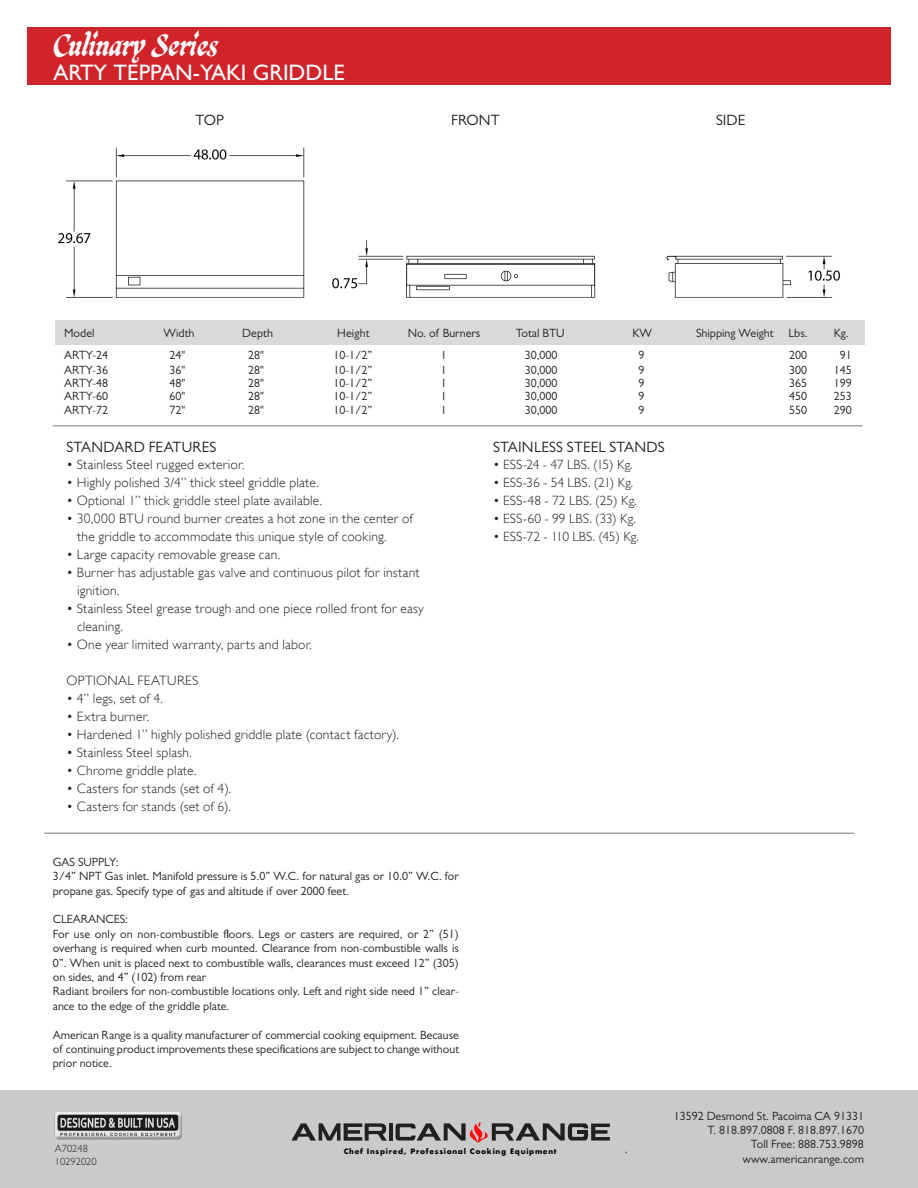
<style>
.page{position:relative;width:918px;height:1188px;background:#fff}
.page>*{position:absolute;margin:0;border:0;box-sizing:border-box;transform-origin:0 0}
.t1{font:27px "Caligraf Black PERSONALUSE";color:#fff}
.t2{font:500 22.5px "Gill Sans MT Pro";color:#fff}
.t3{font:15px "Gill Sans MT Pro";letter-spacing:.015em;color:#231f20}
.t4{font:300 13.5px/18px "Gill Sans";letter-spacing:.015em;color:#231f20}
.t5{font:300 13.5px "Gill Sans MT Pro";letter-spacing:.005em;color:#231f20}
.t6{font:12px/14.4px "Gill Sans MT Pro";color:#231f20}
.t7{font:300 10.5px "Gill Sans MT Pro";color:#231f20}
.t8{font:700 7.2px "Futura";letter-spacing:.1em;color:#000}
</style>
<div class="page">
<img style="left:58px;top:147px;width:783px;height:151px">
<div style="left:55px;top:321px;width:810px;height:24px;background:#d8d9db"></div>
<hr style="left:53px;top:425px;width:810px;height:1px;background:#76787b">
<hr style="left:44px;top:833px;width:810px;height:1px;background:#727477">
<div style="left:0;top:1091px;width:918px;height:97px;background:#c9cacc"></div>
<hr style="left:389px;top:1123px;width:4px;height:18px;background:#231f20">
<svg style="left:291px;top:1123px;width:96px;height:18px"></svg>
<svg style="left:396px;top:1122px;width:214px;height:21px"></svg>
<img style="left:55px;top:1112px;width:127px;height:28px">
<div style="left:27px;top:27px;width:864px;height:58px;background:#d1232a"></div>
<p class="t1" style="left:53px;top:21px;width:167px">Culinary Series</p>
<p class="t2" style="left:53px;top:59px;width:293px">ARTY TEPPAN-YAKI GRIDDLE</p>
<p class="t3" style="left:195px;top:111px;width:30px">TOP</p>
<p class="t3" style="left:451px;top:111px;width:50px">FRONT</p>
<p class="t3" style="left:716px;top:111px;width:31px">SIDE</p>
<p class="t6" style="left:64px;top:325px;width:32px">Model</p>
<p class="t6" style="left:164px;top:325px;width:32px">Width</p>
<p class="t6" style="left:242px;top:325px;width:32px">Depth</p>
<p class="t6" style="left:337px;top:325px;width:34px">Height</p>
<p class="t6" style="left:408px;top:325px;width:74px">No. of Burners</p>
<p class="t6" style="left:516px;top:325px;width:50px">Total BTU</p>
<p class="t6" style="left:632px;top:325px;width:21px">KW</p>
<p class="t6" style="left:696px;top:325px;width:113px">Shipping Weight Lbs.</p>
<p class="t6" style="left:834px;top:325px;width:16px">Kg.</p>
<p class="t6" style="left:64px;top:348px;width:46px">ARTY-24</p>
<p class="t6" style="left:170px;top:348px;width:17px">24"</p>
<p class="t6" style="left:248px;top:348px;width:17px">28"</p>
<p class="t6" style="left:333px;top:348px;width:41px">10-1/2”</p>
<p class="t6" style="left:441px;top:348px;width:7px">1</p>
<p class="t6" style="left:525px;top:348px;width:34px">30,000</p>
<p class="t6" style="left:638px;top:348px;width:7px">9</p>
<p class="t6" style="left:789px;top:348px;width:19px">200</p>
<p class="t6" style="left:840px;top:348px;width:13px">91</p>
<p class="t6" style="left:64px;top:363px;width:46px">ARTY-36</p>
<p class="t6" style="left:170px;top:363px;width:17px">36"</p>
<p class="t6" style="left:248px;top:363px;width:17px">28"</p>
<p class="t6" style="left:333px;top:363px;width:41px">10-1/2”</p>
<p class="t6" style="left:441px;top:363px;width:7px">1</p>
<p class="t6" style="left:525px;top:363px;width:34px">30,000</p>
<p class="t6" style="left:638px;top:363px;width:7px">9</p>
<p class="t6" style="left:789px;top:363px;width:19px">300</p>
<p class="t6" style="left:834px;top:363px;width:19px">145</p>
<p class="t6" style="left:64px;top:376px;width:46px">ARTY-48</p>
<p class="t6" style="left:170px;top:376px;width:17px">48"</p>
<p class="t6" style="left:248px;top:376px;width:17px">28"</p>
<p class="t6" style="left:333px;top:376px;width:41px">10-1/2”</p>
<p class="t6" style="left:441px;top:376px;width:7px">1</p>
<p class="t6" style="left:525px;top:376px;width:34px">30,000</p>
<p class="t6" style="left:638px;top:376px;width:7px">9</p>
<p class="t6" style="left:789px;top:376px;width:19px">365</p>
<p class="t6" style="left:834px;top:376px;width:19px">199</p>
<p class="t6" style="left:64px;top:389px;width:46px">ARTY-60</p>
<p class="t6" style="left:170px;top:389px;width:17px">60"</p>
<p class="t6" style="left:248px;top:389px;width:17px">28"</p>
<p class="t6" style="left:333px;top:389px;width:41px">10-1/2”</p>
<p class="t6" style="left:441px;top:389px;width:7px">1</p>
<p class="t6" style="left:525px;top:389px;width:34px">30,000</p>
<p class="t6" style="left:638px;top:389px;width:7px">9</p>
<p class="t6" style="left:789px;top:389px;width:19px">450</p>
<p class="t6" style="left:834px;top:389px;width:19px">253</p>
<p class="t6" style="left:64px;top:402px;width:46px">ARTY-72</p>
<p class="t6" style="left:170px;top:402px;width:17px">72"</p>
<p class="t6" style="left:248px;top:402px;width:17px">28"</p>
<p class="t6" style="left:333px;top:402px;width:41px">10-1/2”</p>
<p class="t6" style="left:441px;top:402px;width:7px">1</p>
<p class="t6" style="left:525px;top:402px;width:34px">30,000</p>
<p class="t6" style="left:638px;top:402px;width:7px">9</p>
<p class="t6" style="left:789px;top:402px;width:19px">550</p>
<p class="t6" style="left:834px;top:402px;width:19px">290</p>
<p class="t3" style="left:66px;top:438px;width:152px">STANDARD FEATURES</p>
<p class="t4" style="left:66px;top:455px;width:180px">• Stainless Steel rugged exterior.</p>
<p class="t4" style="left:66px;top:473px;width:254px">• Highly polished 3/4” thick steel griddle plate.</p>
<p class="t4" style="left:66px;top:491px;width:257px">• Optional 1” thick griddle steel plate available.</p>
<p class="t4" style="left:77px;top:509px;width:337px;text-indent:-11px">• 30,000 BTU round burner creates a hot zone in the center of the griddle to accommodate this unique style of cooking.</p>
<p class="t4" style="left:66px;top:545px;width:215px">• Large capacity removable grease can.</p>
<p class="t4" style="left:77px;top:563px;width:344px;text-indent:-11px">• Burner has adjustable gas valve and continuous pilot for instant ignition.</p>
<p class="t4" style="left:77px;top:599px;width:348px;text-indent:-11px">• Stainless Steel grease trough and one piece rolled front for easy cleaning.</p>
<p class="t4" style="left:66px;top:635px;width:247px">• One year limited warranty, parts and labor.</p>
<p class="t4" style="left:66px;top:671px;width:134px">OPTIONAL FEATURES</p>
<p class="t4" style="left:66px;top:689px;width:98px">• 4” legs, set of 4.</p>
<p class="t4" style="left:66px;top:707px;width:84px">• Extra burner.</p>
<p class="t4" style="left:66px;top:725px;width:334px">• Hardened 1” highly polished griddle plate (contact factory).</p>
<p class="t4" style="left:66px;top:743px;width:127px">• Stainless Steel splash.</p>
<p class="t4" style="left:66px;top:761px;width:132px">• Chrome griddle plate.</p>
<p class="t4" style="left:66px;top:779px;width:166px">• Casters for stands (set of 4).</p>
<p class="t4" style="left:66px;top:797px;width:166px">• Casters for stands (set of 6).</p>
<p class="t3" style="left:493px;top:438px;width:173px">STAINLESS STEEL STANDS</p>
<p class="t5" style="left:493px;top:456px;width:141px">• ESS-24 - 47 LBS. (15) Kg.</p>
<p class="t5" style="left:493px;top:474px;width:142px">• ESS-36 - 54 LBS. (21) Kg.</p>
<p class="t5" style="left:493px;top:492px;width:145px">• ESS-48 - 72 LBS. (25) Kg.</p>
<p class="t5" style="left:493px;top:510px;width:144px">• ESS-60 - 99 LBS. (33) Kg.</p>
<p class="t5" style="left:493px;top:528px;width:147px">• ESS-72 - 110 LBS. (45) Kg.</p>
<p class="t6" style="left:53px;top:854px;width:67px">GAS SUPPLY:</p>
<p class="t6" style="left:53px;top:869px;width:408px">3/4” NPT Gas inlet. Manifold pressure is 5.0” W.C. for natural gas or 10.0” W.C. for propane gas. Specify type of gas and altitude if over 2000 feet.</p>
<p class="t6" style="left:53px;top:912px;width:77px">CLEARANCES:</p>
<p class="t6" style="left:53px;top:926px;width:408px;text-align:justify">For use only on non-combustible floors. Legs or casters are required, or 2” (51) overhang is required when curb mounted. Clearance from non-combustible walls is 0”. When unit is placed next to combustible walls, clearances must exceed 12” (305) on sides, and 4” (102) from rear</p>
<p class="t6" style="left:53px;top:984px;width:408px">Radiant broilers for non-combustible locations only. Left and right side need 1” clear&shy;ance to the edge of the griddle plate.</p>
<p class="t6" style="left:53px;top:1027px;width:408px;text-align:justify">American Range is a quality manufacturer of commercial cooking equipment. Because of continuing product improvements these specifications are subject to change without prior notice.</p>
<p class="t7" style="left:55px;top:1142px;width:35px">A70248</p>
<p class="t7" style="left:55px;top:1156px;width:44px">10292020</p>
<p class="t8" style="left:344px;top:1147px;width:214px">Chef Inspired, Professional Cooking Equipment</p>
<p class="t6" style="left:674px;top:1108px;width:192px">13592 Desmond St. Pacoima CA 91331</p>
<p class="t6" style="left:708px;top:1123px;width:158px">T. 818.897.0808 F. 818.897.1670</p>
<p class="t6" style="left:751px;top:1137px;width:115px">Toll Free: 888.753.9898</p>
<p class="t6" style="left:742px;top:1151px;width:123px">www.americanrange.com</p>
</div>
